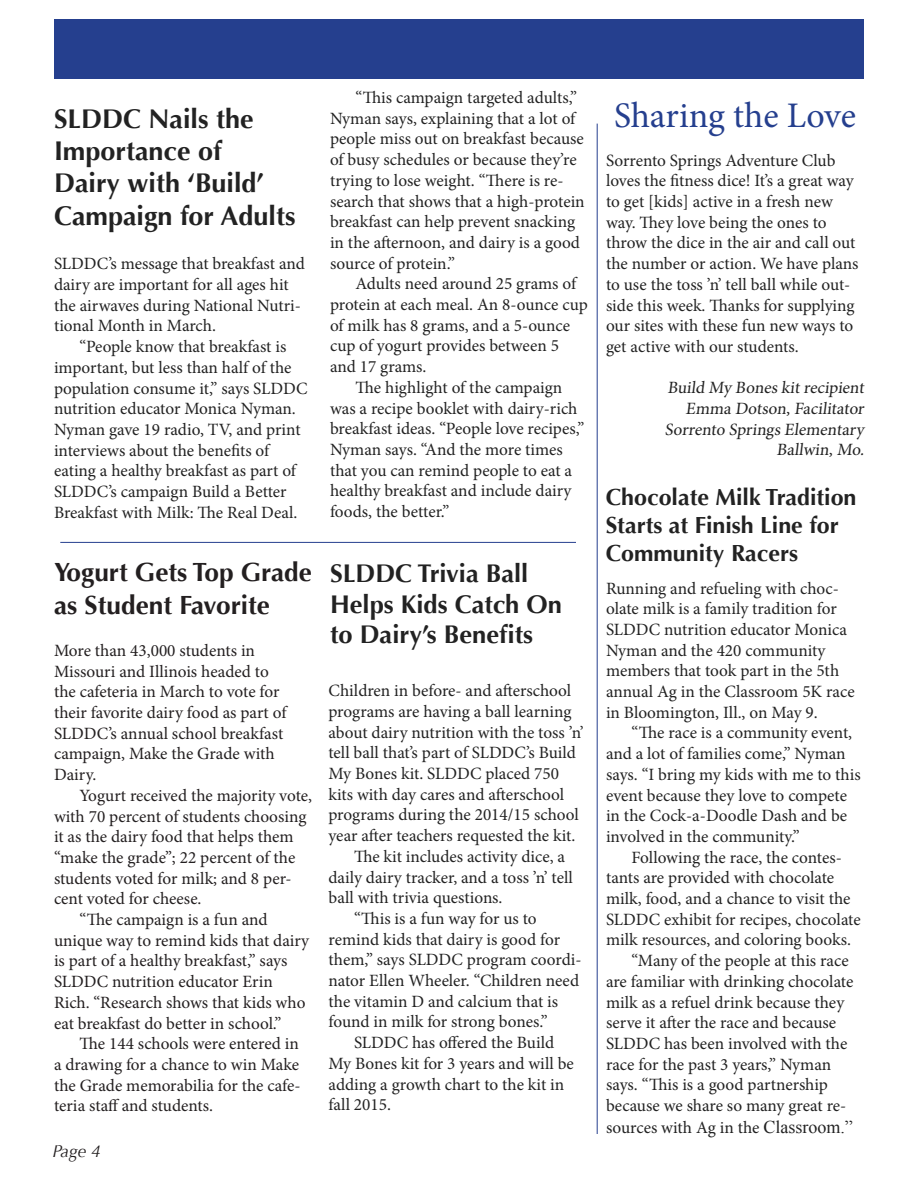
<style>
.page{position:relative;width:918px;height:1188px;background:#fff}
.page>*{position:absolute;margin:0;border:0;box-sizing:border-box;transform-origin:0 0}
.t1{font:36px "Minion Pro";letter-spacing:-.005em;color:#253f8e}
.t2{font:700 27px/32.4px "Optima";color:#222}
.No_Spacing{font:700 26.25px/32.4px "Optima";color:#231f20}
.t3{font:700 25.5px/30.6px "Optima";color:#222}
.t4{font:700 23.25px/27.9px "Optima";color:#222}
.t5{font:17.25px/20.7px "Minion Pro";color:#222}
.No_Spacing-2{font:17.25px/20.7px "Minion Pro";color:#231f20}
.t6{font:italic 17.25px "Optima";color:#231f20}
.s1{font-family:"Times New Roman";font-size:18px}
</style>
<div class="page">
<hr style="left:597px;top:124px;width:1px;height:1010px;background:#253f8e">
<div style="left:54px;top:19px;width:810px;height:60px;background:#253f8e"></div>
<hr style="left:60px;top:542px;width:516px;height:1px;background:#253f8e">
<p class="t5" style="left:330px;top:87px;width:256px;text-indent:26px">“This campaign targeted adults,” Nyman says, explaining that a lot of people miss out on breakfast because of busy schedules or because they’re trying to lose weight. “There is re&shy;search that shows that a high-protein breakfast can help prevent snacking in the afternoon, and dairy is a good source of protein.”</p>
<p class="t5" style="left:330px;top:274px;width:259px;text-indent:26px">Adults need around 25 grams of protein at each meal. An 8-ounce cup of milk has 8 grams, and a 5-ounce cup of yogurt provides between 5 and 17 grams.</p>
<p class="t5" style="left:330px;top:377px;width:256px;text-indent:26px">The highlight of the campaign was a recipe booklet with dairy-rich breakfast ideas. “People love recipes,”<br>Nyman says. “And the more times that you can remind people to eat a healthy breakfast and include dairy foods, the better.”</p>
<p class="t2" style="left:54px;top:103px;width:201px">SLDDC Nails the</p>
<p class="t1" style="left:614px;top:92px;width:243px">Sharing the Love</p>
<p class="t2" style="left:54px;top:135px;width:243px">Importance of<br>Dairy with ‘Build’<br>Campaign for Adults</p>
<p class="t5" style="left:606px;top:150px;width:254px">Sorrento Springs Adventure Club loves the fitness dice! It’s a great way to get [kids] active in a fresh new way. They love being the ones to throw the dice in the air and call out the number or action. We have plans to use the toss ’n’ tell ball while out&shy;side this week. Thanks for supplying our sites with these fun new ways to get active with our students.</p>
<p class="t5" style="left:667px;top:378px;width:201px">Build My Bones kit recipient</p>
<p class="t5" style="left:686px;top:398px;width:183px">Emma Dotson, Facilitator</p>
<p class="t5" style="left:665px;top:419px;width:204px">Sorrento Springs Elementary</p>
<p class="t5" style="left:776px;top:440px;width:92px">Ballwin, Mo.</p>
<p class="t5" style="left:54px;top:254px;width:252px">SLDDC’s message that breakfast and dairy are important for all ages hit the airwaves during National Nutri&shy;tional Month in March.</p>
<p class="t5" style="left:54px;top:336px;width:255px;text-indent:26px">“People know that breakfast is important, but less than half of the population consume it,” says SLDDC nutrition educator Monica Nyman.<br>Nyman gave 19 radio, TV, and print interviews about the benefits of eating a healthy breakfast as part of SLDDC’s campaign Build a Better Breakfast with Milk: The Real Deal.</p>
<p class="t4" style="left:606px;top:483px;width:252px">Chocolate Milk Tradition<br>Starts at Finish Line for<br>Community Racers</p>
<p class="No_Spacing" style="left:54px;top:557px;width:259px">Yogurt Gets Top Grade as Student Favorite</p>
<p class="No_Spacing-2" style="left:54px;top:640px;width:234px">More than 43,000 students in<br>Missouri and Illinois headed to the cafeteria in March to vote for their favorite dairy food as part of<br>SLDDC’s annual school breakfast campaign, Make the Grade with<br>Dairy.</p>
<p class="No_Spacing-2" style="left:54px;top:785px;width:259px;text-indent:26px">Yogurt received the majority vote, with 70 percent of students choosing it as the dairy food that helps them “make the grade”; 22 percent of the students voted for milk; and 8 per&shy;cent voted for cheese.</p>
<p class="No_Spacing-2" style="left:54px;top:909px;width:257px;text-indent:26px">“The campaign is a fun and unique way to remind kids that dairy is part of a healthy breakfast,” says SLDDC nutrition educator Erin Rich. “Research shows that kids who eat breakfast do better in school.”</p>
<p class="No_Spacing-2" style="left:54px;top:1034px;width:248px;text-align:justify;text-indent:26px">The 144 schools were entered in a drawing for a chance to win Make the Grade memorabilia for the cafe&shy;teria staff and students.</p>
<p class="t6" style="left:52px;top:1141px;width:50px">Page 4</p>
<p class="t3" style="left:330px;top:558px;width:233px">SLDDC Trivia Ball<br>Helps Kids Catch On to Dairy’s Benefits</p>
<p class="t5" style="left:606px;top:578px;width:250px">Running and refueling with choc&shy;olate milk is a family tradition for<br>SLDDC nutrition educator Monica<br>Nyman and the 420 community members that took part in the 5th annual Ag in the Classroom 5K race in Bloomington, Ill., on May 9.</p>
<p class="t5" style="left:606px;top:723px;width:256px;text-indent:26px">“The race is a community event, and a lot of families come,” Nyman says. “I bring my kids with me to this event because they love to compete in the Cock-a-Doodle Dash and be involved in the community.”</p>
<p class="t5" style="left:606px;top:847px;width:256px;text-indent:26px">Following the race, the contes&shy;tants are provided with chocolate milk, food, and a chance to visit the SLDDC exhibit for recipes, chocolate milk resources, and coloring books.</p>
<p class="t5" style="left:606px;top:950px;width:249px;text-indent:26px">“Many of the people at this race are familiar with drinking chocolate milk as a refuel drink because they serve it after the race and because SLDDC has been involved with the race for the past 3 years,” Nyman says. “This is a good partnership because we share so many great re&shy;sources with Ag in the <span class="s1">Classroom.”</span></p>
<p class="t5" style="left:328px;top:680px;width:257px">Children in before- and afterschool programs are having a ball learning about dairy nutrition with the toss ’n’ tell ball that’s part of SLDDC’s Build My Bones kit. SLDDC placed 750 kits with day cares and afterschool programs during the 2014/15 school year after teachers requested the kit.</p>
<p class="t5" style="left:328px;top:846px;width:246px;text-indent:26px">The kit includes activity dice, a daily dairy tracker, and a toss ’n’ tell ball with trivia questions.</p>
<p class="t5" style="left:328px;top:908px;width:255px;text-indent:26px">“This is a fun way for us to remind kids that dairy is good for them,” says SLDDC program coordi&shy;nator Ellen Wheeler. “Children need the vitamin D and calcium that is found in milk for strong bones.”</p>
<p class="t5" style="left:328px;top:1032px;width:247px;text-indent:26px">SLDDC has offered the Build<br>My Bones kit for 3 years and will be adding a growth chart to the kit in fall 2015.</p>
</div>
